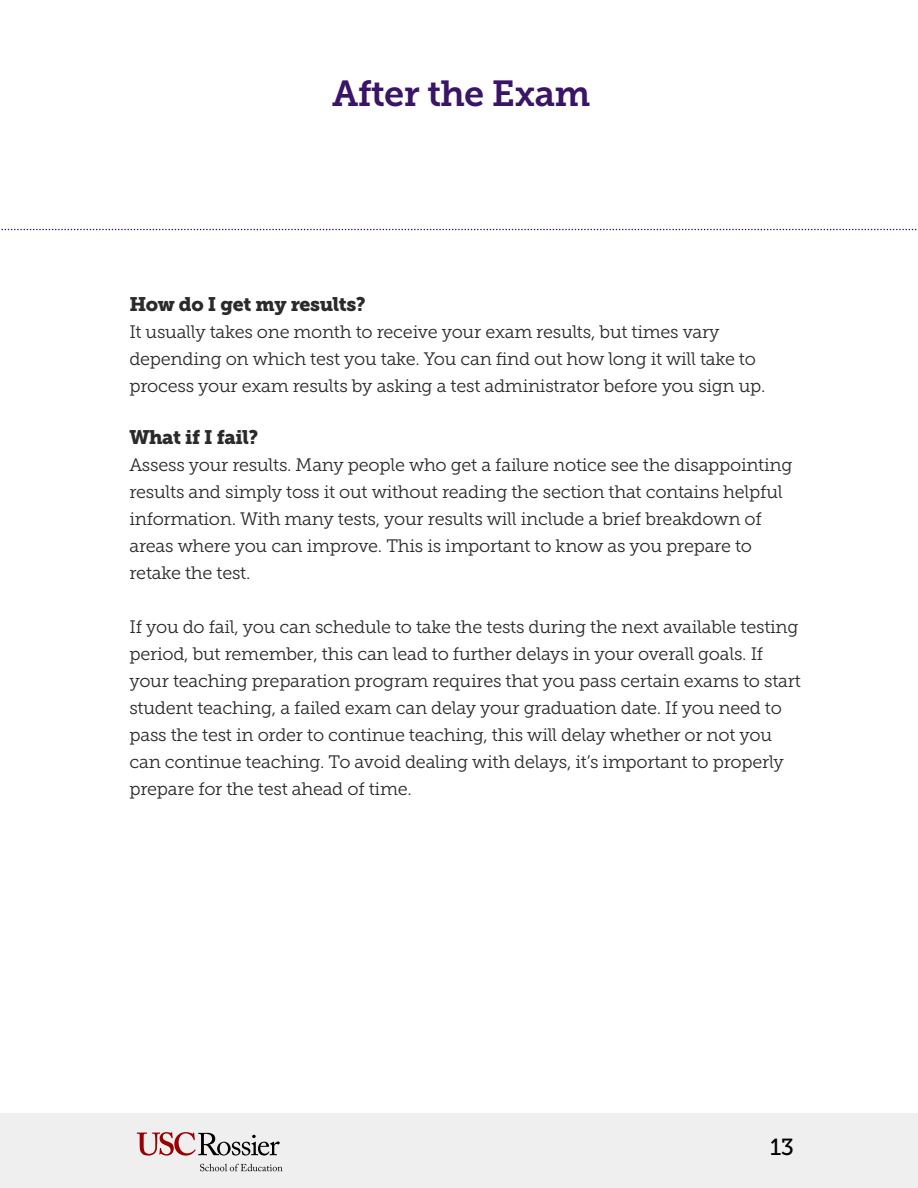
<style>
.page{position:relative;width:918px;height:1188px;background:#fff}
.page>*{position:absolute;margin:0;border:0;box-sizing:border-box;transform-origin:0 0}
.t1{font:36px "Museo Slab 700";letter-spacing:-.02em;color:#3a1467}
.t2{font:23.25px "Museo Slab 500";color:#000}
.t3{font:19.5px "Museo Slab 900";letter-spacing:-.02em;color:#2a2a2a}
.t4{font:18px/27px "Museo Slab 300";letter-spacing:-.015em;color:#2a2a2a}
</style>
<div class="page">
<div style="left:0;top:1114px;width:918px;height:74px;background:#efefef"></div>
<svg style="left:137px;top:1132px;width:143px;height:24px"></svg>
<svg style="left:200px;top:1164px;width:83px;height:7px"></svg>
<svg style="left:2px;top:229px;width:915px;height:1px"></svg>
<h1 class="t1" style="left:332px;top:74px;width:260px">After the Exam</h1>
<p class="t3" style="left:129px;top:293px;width:238px">How do I get my results?</p>
<p class="t4" style="left:129px;top:318px;width:638px">It usually takes one month to receive your exam results, but times vary depending on which test you take. You can find out how long it will take to process your exam results by asking a test administrator before you sign up.</p>
<p class="t3" style="left:129px;top:426px;width:131px">What if I fail?</p>
<p class="t4" style="left:129px;top:451px;width:665px">Assess your results. Many people who get a failure notice see the disappointing results and simply toss it out without reading the section that contains helpful information. With many tests, your results will include a brief breakdown of areas where you can improve. This is important to know as you prepare to retake the test.</p>
<p class="t4" style="left:129px;top:613px;width:673px">If you do fail, you can schedule to take the tests during the next available testing period, but remember, this can lead to further delays in your overall goals. If your teaching preparation program requires that you pass certain exams to start student teaching, a failed exam can delay your graduation date. If you need to pass the test in order to continue teaching, this will delay whether or not you can continue teaching. To avoid dealing with delays, it’s important to properly prepare for the test ahead of time.</p>
<p class="t2" style="left:770px;top:1134px;width:25px">13</p>
</div>
